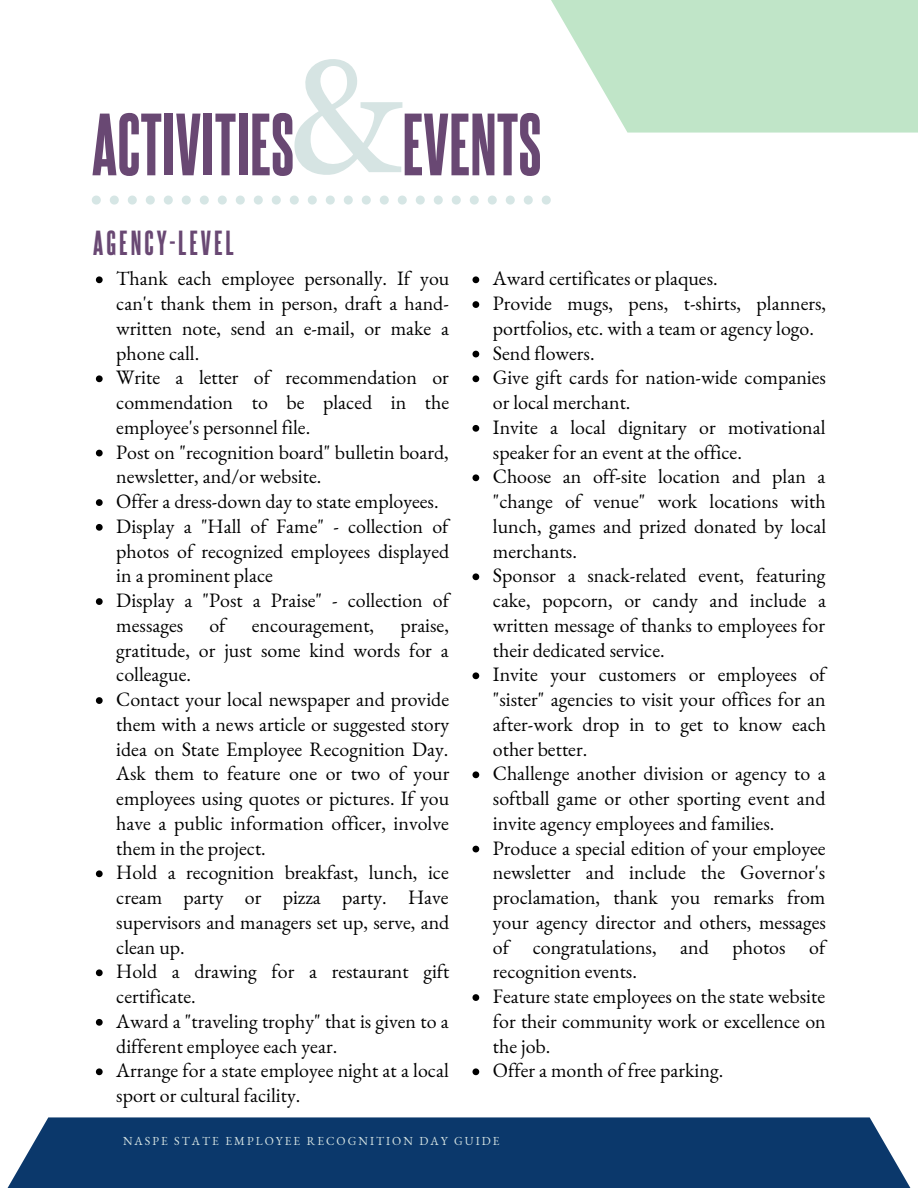
<style>
.page{position:relative;width:918px;height:1188px;background:#fff}
.page>*{position:absolute;margin:0;border:0;box-sizing:border-box;transform-origin:0 0}
.t1{font:75px "Steelfish Eb";color:#694873}
.t2{font:30px "Steelfish Eb";letter-spacing:.1em;color:#694873}
.t3{font:19.95px/24.8px "EB Garamond";color:#000}
.t4{font:12px "EB Garamond";letter-spacing:.17em;color:#d6e4e3}
</style>
<div class="page">
<svg style="left:294px;top:59px;width:108px;height:116px"></svg>
<svg style="left:92px;top:196px;width:459px;height:9px"></svg>
<svg style="left:96px;top:276px;width:7px;height:7px"></svg>
<svg style="left:96px;top:375px;width:7px;height:7px"></svg>
<svg style="left:96px;top:450px;width:7px;height:6px"></svg>
<svg style="left:96px;top:499px;width:7px;height:7px"></svg>
<svg style="left:96px;top:524px;width:7px;height:7px"></svg>
<svg style="left:96px;top:598px;width:7px;height:7px"></svg>
<svg style="left:96px;top:697px;width:7px;height:7px"></svg>
<svg style="left:96px;top:870px;width:7px;height:7px"></svg>
<svg style="left:96px;top:969px;width:7px;height:7px"></svg>
<svg style="left:96px;top:1019px;width:7px;height:7px"></svg>
<svg style="left:96px;top:1068px;width:7px;height:7px"></svg>
<svg style="left:472px;top:276px;width:7px;height:7px"></svg>
<svg style="left:472px;top:301px;width:7px;height:7px"></svg>
<svg style="left:472px;top:351px;width:7px;height:6px"></svg>
<svg style="left:472px;top:375px;width:7px;height:7px"></svg>
<svg style="left:472px;top:425px;width:7px;height:7px"></svg>
<svg style="left:472px;top:474px;width:7px;height:7px"></svg>
<svg style="left:472px;top:573px;width:7px;height:7px"></svg>
<svg style="left:472px;top:672px;width:7px;height:7px"></svg>
<svg style="left:472px;top:771px;width:7px;height:7px"></svg>
<svg style="left:472px;top:846px;width:7px;height:6px"></svg>
<svg style="left:472px;top:994px;width:7px;height:7px"></svg>
<svg style="left:472px;top:1068px;width:7px;height:7px"></svg>
<div style="left:0;top:1117px;width:918px;height:71px;background:#0b386b"></div>
<div style="left:542px;top:0;width:376px;height:133px;background:#c0e5c8"></div>
<h1 class="t1" style="left:92px;top:96px;width:204px">ACTIVITIES</h1>
<h1 class="t1" style="left:402px;top:96px;width:141px">EVENTS</h1>
<h2 class="t2" style="left:93px;top:223px;width:142px">AGENCY-LEVEL</h2>
<p class="t3" style="left:116px;top:266px;width:335px">Thank each employee personally. If you can't thank them in person, draft a hand&shy;written note, send an e-mail, or make a phone call.<br>Write a letter of recommendation or commendation to be placed in the employee's personnel file.<br>Post on "recognition board" bulletin board, newsletter, and/or website.<br>Offer a dress-down day to state employees.<br>Display a "Hall of Fame" - collection of photos of recognized employees displayed in a prominent place<br>Display a "Post a Praise" - collection of messages</p>
<p class="t3" style="left:209px;top:612px;width:18px">of</p>
<p class="t3" style="left:252px;top:612px;width:124px">encouragement,</p>
<p class="t3" style="left:116px;top:612px;width:335px;text-indent:284px">praise, gratitude, or just some kind words for a colleague.<br>Contact your local newspaper and provide them with a news article or suggested story idea on State Employee Recognition Day.<br>Ask them to feature one or two of your employees using quotes or pictures. If you have a public information officer, involve them in the project.<br>Hold a recognition breakfast, lunch, ice cream party or pizza party. Have supervisors and managers set up, serve, and clean up.<br>Hold a drawing for a restaurant gift certificate.<br>Award a "traveling trophy" that is given to a different employee each year.<br>Arrange for a state employee night at a local sport or cultural facility.</p>
<p class="t3" style="left:493px;top:266px;width:335px">Award certificates or plaques.<br>Provide mugs, pens, t-shirts, planners, portfolios, etc. with a team or agency logo.<br>Send flowers.<br>Give gift cards for nation-wide companies or local merchant.<br>Invite a local dignitary or motivational speaker for an event at the office.<br>Choose an off-site location and plan a "change of venue" work locations with lunch, games and prized donated by local merchants.<br>Sponsor a snack-related event, featuring cake, popcorn, or candy and include a written message of thanks to employees for their dedicated service.<br>Invite your customers or employees of "sister" agencies to visit your offices for an after-work drop in to get to know each other better.<br>Challenge another division or agency to a softball game or other sporting event and invite agency employees and families.<br>Produce a special edition of your employee newsletter and include the Governor's proclamation, thank you remarks from your agency director and others, messages of congratulations, and photos of recognition events.<br>Feature state employees on the state website for their community work or excellence on the job.<br>Offer a month of free parking.</p>
<p class="t4" style="left:123px;top:1132px;width:378px">NASPE STATE EMPLOYEE RECOGNITION DAY GUIDE</p>
</div>
